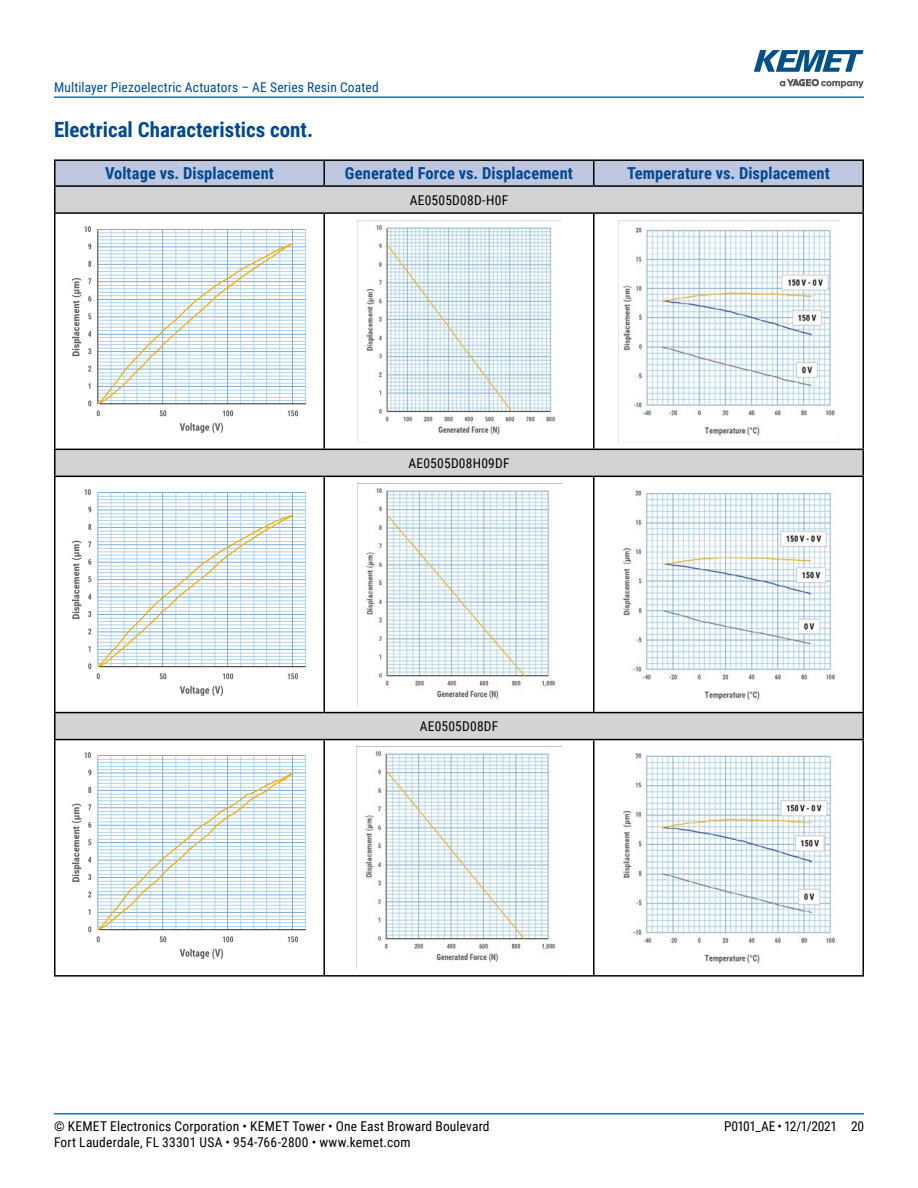
<style>
.page{position:relative;width:918px;height:1188px;background:#fff}
.page>*{position:absolute;margin:0;border:0;box-sizing:border-box;transform-origin:0 0}
.t1{font:700 21px "Roboto Condensed";color:#004990}
.t2{font:700 16.5px "Roboto Condensed";letter-spacing:.005em;color:#004990}
.t3{font:13.5px "Roboto Condensed";letter-spacing:.015em;color:#000}
.t4{font:13.5px "Roboto Condensed";letter-spacing:.01em;color:#004990}
.t5{font:13.5px "Roboto Condensed";letter-spacing:-.03em;color:#000}
</style>
<div class="page">
<hr style="left:54px;top:1113px;width:810px;height:2px;background:#007dc3">
<hr style="left:54px;top:96px;width:810px;height:2px;background:#007dc3">
<svg style="left:780px;top:79px;width:84px;height:9px"></svg>
<svg style="left:754px;top:50px;width:110px;height:22px"></svg>
<svg style="left:56px;top:187px;width:806px;height:552px"></svg>
<div style="left:56px;top:161px;width:806px;height:24px;background:#bfc6e0"></div>
<hr style="left:324px;top:214px;width:1px;height:235px;background:#000">
<hr style="left:593px;top:214px;width:1px;height:235px;background:#000">
<hr style="left:324px;top:477px;width:1px;height:235px;background:#000">
<hr style="left:593px;top:477px;width:1px;height:235px;background:#000">
<hr style="left:324px;top:740px;width:1px;height:235px;background:#000">
<hr style="left:593px;top:740px;width:1px;height:235px;background:#000">
<hr style="left:54px;top:159px;width:270px;height:2px;background:#000">
<hr style="left:54px;top:161px;width:2px;height:24px;background:#000">
<hr style="left:324px;top:159px;width:270px;height:2px;background:#000">
<hr style="left:594px;top:159px;width:270px;height:2px;background:#000">
<hr style="left:862px;top:161px;width:2px;height:24px;background:#000">
<hr style="left:54px;top:214px;width:2px;height:235px;background:#000">
<hr style="left:862px;top:214px;width:2px;height:235px;background:#000">
<hr style="left:54px;top:477px;width:2px;height:235px;background:#000">
<hr style="left:862px;top:477px;width:2px;height:235px;background:#000">
<hr style="left:54px;top:740px;width:2px;height:235px;background:#000">
<hr style="left:862px;top:740px;width:2px;height:235px;background:#000">
<hr style="left:54px;top:975px;width:270px;height:2px;background:#000">
<hr style="left:324px;top:975px;width:270px;height:2px;background:#000">
<hr style="left:594px;top:975px;width:270px;height:2px;background:#000">
<hr style="left:54px;top:185px;width:270px;height:2px;background:#000">
<hr style="left:54px;top:187px;width:2px;height:25px;background:#000">
<hr style="left:324px;top:185px;width:270px;height:2px;background:#000">
<hr style="left:594px;top:185px;width:270px;height:2px;background:#000">
<hr style="left:862px;top:187px;width:2px;height:25px;background:#000">
<hr style="left:54px;top:212px;width:270px;height:2px;background:#000">
<hr style="left:324px;top:212px;width:270px;height:2px;background:#000">
<hr style="left:594px;top:212px;width:270px;height:2px;background:#000">
<hr style="left:54px;top:449px;width:270px;height:1px;background:#000">
<hr style="left:54px;top:450px;width:2px;height:26px;background:#000">
<hr style="left:324px;top:449px;width:270px;height:1px;background:#000">
<hr style="left:594px;top:449px;width:270px;height:1px;background:#000">
<hr style="left:862px;top:450px;width:2px;height:26px;background:#000">
<hr style="left:54px;top:476px;width:270px;height:1px;background:#000">
<hr style="left:324px;top:476px;width:270px;height:1px;background:#000">
<hr style="left:594px;top:476px;width:270px;height:1px;background:#000">
<hr style="left:54px;top:712px;width:270px;height:1px;background:#000">
<hr style="left:54px;top:713px;width:2px;height:26px;background:#000">
<hr style="left:324px;top:712px;width:270px;height:1px;background:#000">
<hr style="left:594px;top:712px;width:270px;height:1px;background:#000">
<hr style="left:862px;top:713px;width:2px;height:26px;background:#000">
<hr style="left:54px;top:739px;width:270px;height:1px;background:#000">
<hr style="left:324px;top:739px;width:270px;height:1px;background:#000">
<hr style="left:594px;top:739px;width:270px;height:1px;background:#000">
<img style="left:61px;top:220px;width:258px;height:222px">
<img style="left:357px;top:220px;width:205px;height:222px">
<img style="left:618px;top:220px;width:222px;height:222px">
<img style="left:61px;top:484px;width:258px;height:221px">
<img style="left:357px;top:484px;width:205px;height:221px">
<img style="left:618px;top:484px;width:221px;height:221px">
<img style="left:71px;top:752px;width:235px;height:208px">
<img style="left:365px;top:751px;width:190px;height:211px">
<img style="left:623px;top:753px;width:212px;height:212px">
<p class="t4" style="left:54px;top:78px;width:326px">Multilayer Piezoelectric Actuators – AE Series Resin Coated</p>
<h1 class="t1" style="left:54px;top:115px;width:261px">Electrical Characteristics cont.</h1>
<p class="t2" style="left:105px;top:162px;width:170px">Voltage vs. Displacement</p>
<p class="t2" style="left:345px;top:162px;width:230px">Generated Force vs. Displacement</p>
<p class="t2" style="left:627px;top:162px;width:204px">Temperature vs. Displacement</p>
<p class="t3" style="left:410px;top:190px;width:100px">AE0505D08D-H0F</p>
<p class="t3" style="left:408px;top:454px;width:103px">AE0505D08H09DF</p>
<p class="t3" style="left:420px;top:717px;width:80px">AE0505D08DF</p>
<p class="t3" style="left:54px;top:1116px;width:437px">© KEMET Electronics Corporation • KEMET Tower • One East Broward Boulevard</p>
<p class="t5" style="left:724px;top:1116px;width:141px">P0101_AE • 12/1/2021 20</p>
<p class="t3" style="left:54px;top:1133px;width:358px">Fort Lauderdale, FL 33301 USA • 954-766-2800 • www.kemet.com</p>
</div>
